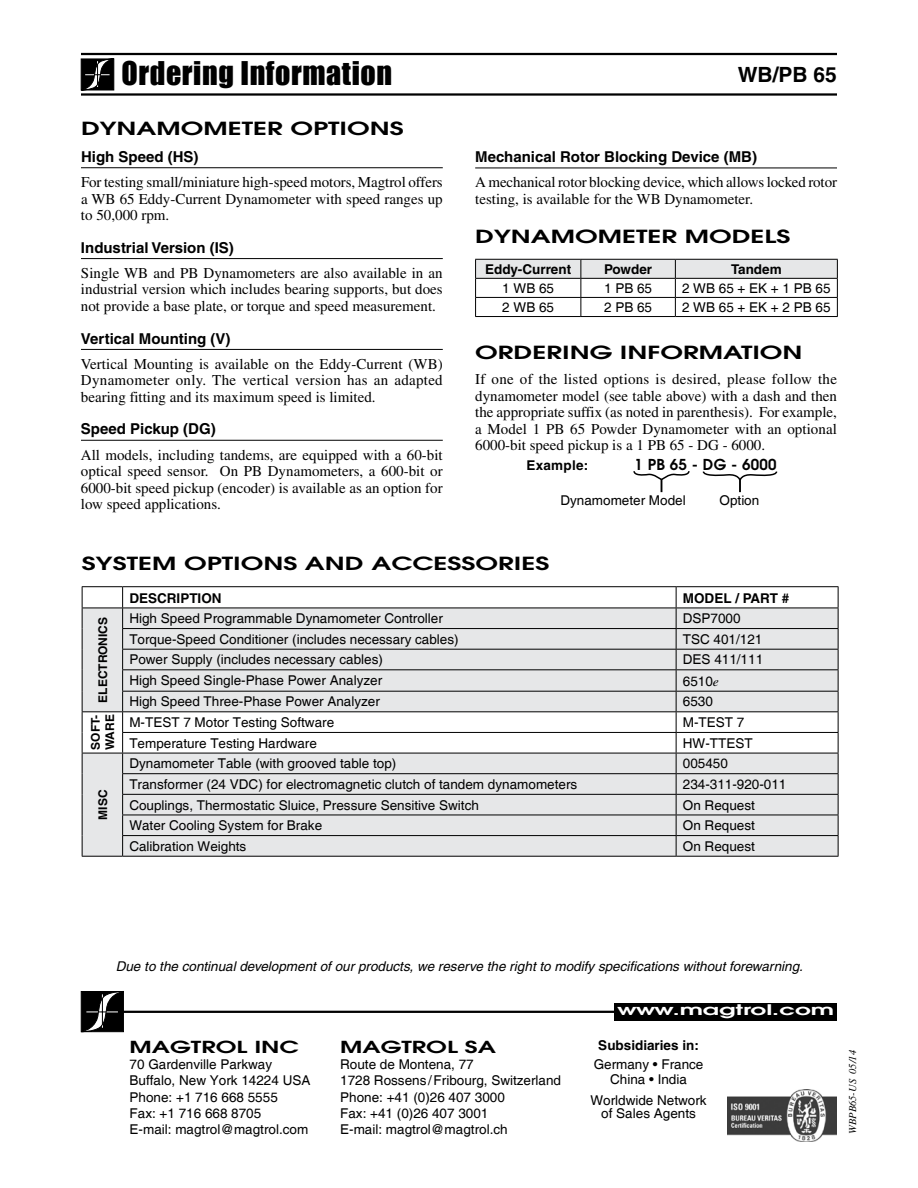
<style>
.page{position:relative;width:918px;height:1188px;background:#fff}
.page>*{position:absolute;margin:0;border:0;box-sizing:border-box;transform-origin:0 0}
.t1{font:30px "Impact";letter-spacing:.02em;color:#000}
.t2{font:700 21px "Helvetica";color:#000}
.t3{font:600 18px "Avant Garde";color:#000;scale:1.5 1}
.t4{font:600 16.5px "Avant Garde";color:#000;scale:1.5 1}
.t5{font:15px/16.5px "Times";color:#000;text-align:justify}
.t6{font:700 15px "Helvetica";color:#000}
.t7{font:600 15px "Avant Garde";letter-spacing:.02em;color:#000}
.t8{font:600 14.55px "Avant Garde";color:#fff;scale:1.7 1}
.t9{font:13.5px/16.2px "Helvetica";color:#000}
.t10{font:italic 13.5px "Helvetica";color:#000}
.t11{font:700 13.5px "Helvetica";color:#000}
.t12{font:700 13.5px "Helvetica";letter-spacing:.02em;color:#000}
.t13{font:700 12px/14.2px "Helvetica";color:#000}
.t14{font:italic 10.5px "Times";color:#000}
.s1{font-family:"Times";font-style:italic}
</style>
<div class="page">
<hr style="left:81px;top:53px;width:756px;height:2px;background:#000">
<hr style="left:81px;top:93px;width:756px;height:3px;background:#000">
<svg style="left:81px;top:59px;width:33px;height:31px"></svg>
<svg style="left:81px;top:991px;width:43px;height:41px;background:#252525"></svg>
<hr style="left:121px;top:1011px;width:503px;height:2px;background:#000">
<div style="left:614px;top:1003px;width:223px;height:17px;background:#000"></div>
<img style="left:727px;top:1090px;width:110px;height:52px">
<hr style="left:81px;top:167px;width:362px;height:1px;background:#000">
<hr style="left:81px;top:258px;width:362px;height:1px;background:#000">
<hr style="left:81px;top:349px;width:362px;height:1px;background:#000">
<hr style="left:81px;top:440px;width:362px;height:1px;background:#000">
<svg style="left:633px;top:471px;width:57px;height:21px"></svg>
<svg style="left:702px;top:471px;width:76px;height:21px"></svg>
<hr style="left:82px;top:586px;width:41px;height:1px;background:#000">
<hr style="left:123px;top:586px;width:553px;height:1px;background:#000">
<hr style="left:676px;top:586px;width:162px;height:1px;background:#000">
<svg style="left:82px;top:587px;width:757px;height:269px"></svg>
<hr style="left:82px;top:856px;width:41px;height:1px;background:#000">
<hr style="left:123px;top:856px;width:553px;height:1px;background:#000">
<hr style="left:676px;top:856px;width:162px;height:1px;background:#000">
<svg style="left:475px;top:259px;width:363px;height:57px"></svg>
<hr style="left:475px;top:316px;width:106px;height:1px;background:#000">
<hr style="left:581px;top:316px;width:94px;height:1px;background:#000">
<hr style="left:675px;top:316px;width:163px;height:1px;background:#000">
<hr style="left:475px;top:168px;width:362px;height:1px;background:#000">
<h1 class="t1" style="left:122px;top:50px;width:272px">Ordering Information</h1>
<p class="t3" style="left:81px;top:116px;width:217px">DYNAMOMETER OPTIONS</p>
<p class="t6" style="left:81px;top:148px;width:119px">High Speed (HS)</p>
<p class="t5" style="left:81px;top:174px;width:363px">For testing small/miniature high-speed motors, Magtrol offers a WB 65 Eddy-Current Dynamometer with speed ranges up to 50,000 rpm.</p>
<p class="t6" style="left:81px;top:238px;width:154px">Industrial Version (IS)</p>
<p class="t5" style="left:81px;top:265px;width:363px">Single WB and PB Dynamometers are also available in an industrial version which includes bearing supports, but does not provide a base plate, or torque and speed measurement.</p>
<p class="t6" style="left:81px;top:329px;width:151px">Vertical Mounting (V)</p>
<p class="t5" style="left:81px;top:355px;width:363px">Vertical Mounting is available on the Eddy-Current (WB)<br>Dynamometer only. The vertical version has an adapted bearing fitting and its maximum speed is limited.</p>
<p class="t6" style="left:81px;top:420px;width:136px">Speed Pickup (DG)</p>
<p class="t5" style="left:81px;top:446px;width:363px">All models, including tandems, are equipped with a 60-bit optical speed sensor. On PB Dynamometers, a 600-bit or 6000-bit speed pickup (encoder) is available as an option for low speed applications.</p>
<h2 class="t2" style="left:738px;top:62px;width:101px">WB/PB 65</h2>
<p class="t6" style="left:475px;top:148px;width:283px">Mechanical Rotor Blocking Device (MB)</p>
<p class="t5" style="left:475px;top:174px;width:363px">A mechanical rotor blocking device, which allows locked rotor testing, is available for the WB Dynamometer.</p>
<p class="t3" style="left:475px;top:224px;width:212px">DYNAMOMETER MODELS</p>
<p class="t11" style="left:485px;top:261px;width:87px">Eddy-Current</p>
<p class="t11" style="left:604px;top:261px;width:50px">Powder</p>
<p class="t11" style="left:731px;top:261px;width:52px">Tandem</p>
<p class="t9" style="left:502px;top:280px;width:53px">1 WB 65</p>
<p class="t9" style="left:604px;top:280px;width:50px">1 PB 65</p>
<p class="t9" style="left:682px;top:280px;width:150px">2 WB 65 + EK + 1 PB 65</p>
<p class="t9" style="left:502px;top:300px;width:53px">2 WB 65</p>
<p class="t9" style="left:604px;top:300px;width:50px">2 PB 65</p>
<p class="t9" style="left:682px;top:300px;width:150px">2 WB 65 + EK + 2 PB 65</p>
<p class="t3" style="left:475px;top:341px;width:220px">ORDERING INFORMATION</p>
<p class="t5" style="left:475px;top:371px;width:363px">If one of the listed options is desired, please follow the dynamometer model (see table above) with a dash and then the appropriate suffix (as noted in parenthesis). For example, a Model 1 PB 65 Powder Dynamometer with an optional 6000-bit speed pickup is a 1 PB 65 - DG - 6000.</p>
<p class="t12" style="left:526px;top:457px;width:63px">Example:</p>
<p class="t7" style="left:635px;top:454px;width:144px">1 PB 65 - DG - 6000</p>
<p class="t9" style="left:560px;top:493px;width:127px">Dynamometer Model</p>
<p class="t9" style="left:720px;top:493px;width:41px">Option</p>
<p class="t3" style="left:82px;top:552px;width:313px">SYSTEM OPTIONS AN D ACCESSORIES</p>
<p class="t11" style="left:129px;top:590px;width:94px">DESCRIPTION</p>
<p class="t11" style="left:683px;top:590px;width:108px">MODEL / PART #</p>
<p class="t13" style="left:95px;top:703px;width:87px;rotate:-90deg">ELECTRONICS</p>
<p class="t9" style="left:129px;top:611px;width:315px">High Speed Programmable Dynamometer Controller</p>
<p class="t9" style="left:683px;top:611px;width:59px">DSP7000</p>
<p class="t9" style="left:129px;top:631px;width:331px">Torque-Speed Conditioner (includes necessary cables)</p>
<p class="t9" style="left:683px;top:631px;width:81px">TSC 401/121</p>
<p class="t9" style="left:129px;top:652px;width:255px">Power Supply (includes necessary cables)</p>
<p class="t9" style="left:683px;top:652px;width:82px">DES 411/111</p>
<p class="t9" style="left:129px;top:673px;width:254px">High Speed Single-Phase Power Analyzer</p>
<p class="t9" style="left:683px;top:673px;width:38px">6510<span class="s1">e</span></p>
<p class="t9" style="left:129px;top:694px;width:252px">High Speed Three-Phase Power Analyzer</p>
<p class="t9" style="left:683px;top:694px;width:32px">6530</p>
<p class="t13" style="left:88px;top:750px;width:37px;rotate:-90deg">SOFT-<br>WARE</p>
<p class="t9" style="left:129px;top:715px;width:206px">M-TEST 7 Motor Testing Software</p>
<p class="t9" style="left:683px;top:715px;width:63px">M-TEST 7</p>
<p class="t9" style="left:129px;top:735px;width:189px">Temperature Testing Hardware</p>
<p class="t9" style="left:683px;top:735px;width:71px">HW-TTEST</p>
<p class="t13" style="left:95px;top:820px;width:31px;rotate:-90deg">MISC</p>
<p class="t9" style="left:129px;top:756px;width:269px">Dynamometer Table (with grooved table top)</p>
<p class="t9" style="left:683px;top:756px;width:47px">005450</p>
<p class="t9" style="left:129px;top:777px;width:449px">Transformer (24 VDC) for electromagnetic clutch of tandem dynamometers</p>
<p class="t9" style="left:683px;top:777px;width:105px">234-311-920-011</p>
<p class="t9" style="left:129px;top:797px;width:351px">Couplings, Thermostatic Sluice, Pressure Sensitive Switch</p>
<p class="t9" style="left:683px;top:797px;width:74px">On Request</p>
<p class="t9" style="left:129px;top:818px;width:194px">Water Cooling System for Brake</p>
<p class="t9" style="left:683px;top:818px;width:74px">On Request</p>
<p class="t9" style="left:129px;top:838px;width:119px">Calibration Weights</p>
<p class="t9" style="left:683px;top:838px;width:74px">On Request</p>
<p class="t10" style="left:116px;top:959px;width:689px">Due to the continual development of our products, we reserve the right to modify specifications without forewarning.</p>
<p class="t8" style="left:617px;top:1000px;width:129px">WWW.MAGTROL.COM</p>
<p class="t4" style="left:130px;top:1036px;width:114px">MAGTROL INC</p>
<p class="t9" style="left:130px;top:1057px;width:182px">70 Gardenville Parkway<br>Buffalo, New York 14224 USA<br>Phone: +1 716 668 5555<br>Fax: +1 716 668 8705<br>E-mail: magtrol@magtrol.com</p>
<p class="t11" style="left:598px;top:1037px;width:102px">Subsidiaries in:</p>
<p class="t9" style="left:594px;top:1057px;width:111px;line-height:15.8px;text-align:center">Germany • France<br>China • India</p>
<p class="t9" style="left:590px;top:1094px;width:118px;line-height:13.5px;text-align:center">Worldwide Network of Sales Agents</p>
<p class="t4" style="left:340px;top:1036px;width:95px">MAGTROL SA</p>
<p class="t9" style="left:340px;top:1057px;width:222px">Route de Montena, 77<br>1728 Rossens /Fribourg, Switzerland<br>Phone: +41 (0)26 407 3000<br>Fax: +41 (0)26 407 3001<br>E-mail: magtrol@magtrol.ch</p>
<p class="t14" style="left:847px;top:1134px;width:85px;rotate:-90deg">WBPB65-US 05/14</p>
</div>
